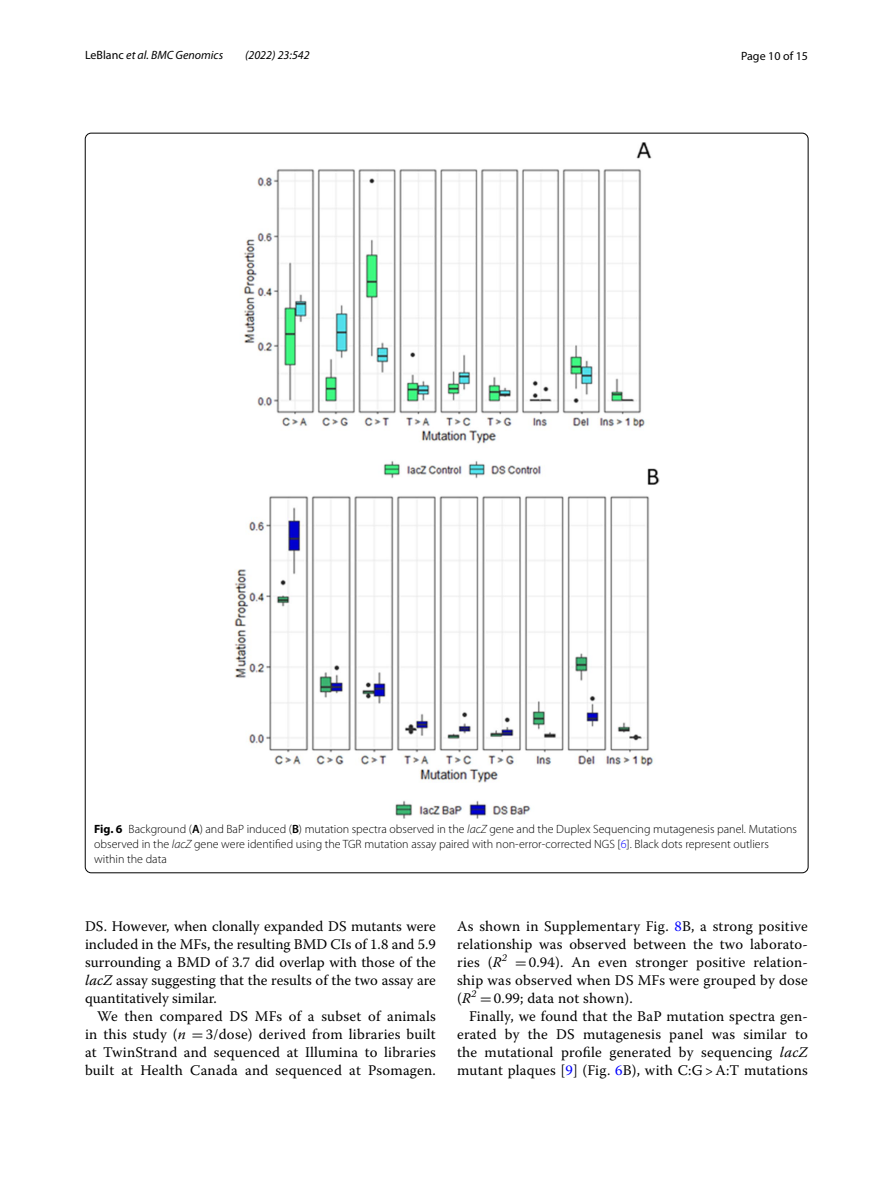
<style>
.page{position:relative;width:893px;height:1187px;background:#fff}
.page>*{position:absolute;margin:0;border:0;box-sizing:border-box;transform-origin:0 0}
.t1{font:14.7px/18px "Warnock Pro";letter-spacing:.015em;color:#000;text-align:justify}
.t2{font:300 12px/15px "Myriad Pro";color:#000}
.t3{font:italic 12px "Myriad Pro";color:#000}
.t4{font:12px "Myriad Pro";color:#000}
.s1{font-style:normal}
.s2{font-weight:700}
.s3{font-weight:600}
.s4{font-style:italic}
.s5{color:#00f}
.s6{font-family:"MTSY"}
</style>
<div class="page">
<img style="left:234px;top:142px;width:425px;height:676px">
<p class="t3" style="left:85px;top:48px;width:140px"><span class="s1">LeBlanc</span> et al. BMC Genomics</p>
<p class="t3" style="left:245px;top:48px;width:66px">(2022) 23:542</p>
<p class="t4" style="left:741px;top:48px;width:68px">Page 10 of 15</p>
<p class="t2" style="left:94px;top:821px;width:704px"><span class="s2">Fig. 6</span> Background (<span class="s3">A</span>) and BaP induced (<span class="s3">B</span>) mutation spectra observed in the <span class="s4">lacZ</span> gene and the Duplex Sequencing mutagenesis panel. Mutations observed in the <span class="s4">lacZ</span> gene were identified using the TGR mutation assay paired with non-error-corrected NGS [<span class="s5">6</span>]. Black dots represent outliers within the data</p>
<p class="t1" style="left:85px;top:916px;width:352px">DS. However, when clonally expanded DS mutants were included in the MFs, the resulting BMD CIs of 1.8 and 5.9 surrounding a BMD of 3.7 did overlap with those of the <span class="s4">lacZ</span> assay suggesting that the results of the two assay are quantitatively similar.</p>
<p class="t1" style="left:85px;top:1006px;width:352px;text-indent:12px">We then compared DS MFs of a subset of animals in this study (<span class="s4">n</span> <span class="s6">=</span>3/dose) derived from libraries built at TwinStrand and sequenced at Illumina to libraries built at Health Canada and sequenced at Psomagen.</p>
<p class="t1" style="left:457px;top:916px;width:352px">As shown in Supplementary Fig. <span class="s5">8</span>B, a strong positive relationship was observed between the two laborato&shy;ries (<span class="s4">R</span><sup>2</sup> <span class="s6">=</span>0.94). An even stronger positive relation&shy;ship was observed when DS MFs were grouped by dose (<span class="s4">R</span><sup>2</sup> <span class="s6">=</span>0.99; data not shown).</p>
<p class="t1" style="left:457px;top:1006px;width:352px;text-indent:12px">Finally, we found that the BaP mutation spectra gen&shy;erated by the DS mutagenesis panel was similar to the mutational profile generated by sequencing <span class="s4">lacZ </span>mutant plaques [<span class="s5">9</span>] (Fig. <span class="s5">6</span>B), with C:G &gt; A:T mutations</p>
</div>
